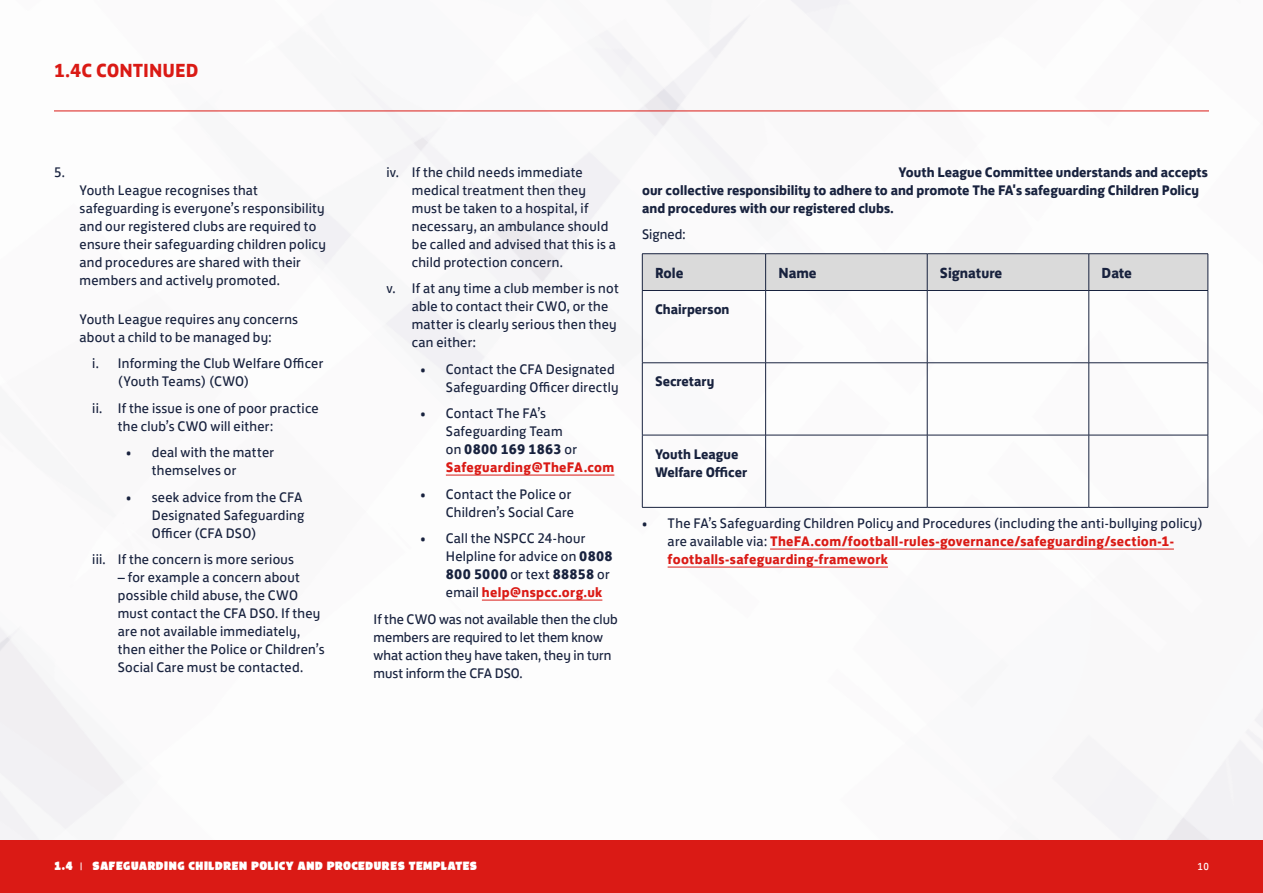
<style>
.page{position:relative;width:1263px;height:893px;background:#fff}
.page>*{position:absolute;margin:0;border:0;box-sizing:border-box;transform-origin:0 0}
.t1{font:700 19.5px "FS Jack";color:#da1a15}
.t2{font:700 15px "FS Jack";color:#18223e}
.t3{font:14.25px/18px "FS Jack";letter-spacing:.015em;color:#18223e}
.t4{font:700 14.25px/18px "FS Jack";color:#18223e}
.t5{font:10.5px "FA Brush";letter-spacing:.03em;color:#fff}
.t6{font:10.5px "FS Jack";color:#fff}
.s1{font-weight:700}
.s2{font-weight:700;color:#da1a15}
.s3{font-family:"FS Jack"}
</style>
<div class="page">
<img style="left:0;top:0;width:1263px;height:840px">
<hr style="left:446px;top:475px;width:168px;height:1px;background:#da1a15">
<hr style="left:482px;top:600px;width:120px;height:1px;background:#da1a15">
<hr style="left:54px;top:111px;width:1155px;height:1px;background:#da1a15">
<hr style="left:770px;top:549px;width:404px;height:1px;background:#da1a15">
<hr style="left:668px;top:567px;width:220px;height:1px;background:#da1a15">
<div style="left:643px;top:254px;width:564px;height:36px;background:#dadada"></div>
<hr style="left:765px;top:254px;width:1px;height:36px;background:#18223e">
<hr style="left:927px;top:254px;width:1px;height:36px;background:#18223e">
<hr style="left:1088px;top:254px;width:1px;height:36px;background:#18223e">
<hr style="left:765px;top:291px;width:1px;height:72px;background:#18223e">
<hr style="left:927px;top:291px;width:1px;height:72px;background:#18223e">
<hr style="left:1088px;top:291px;width:1px;height:72px;background:#18223e">
<hr style="left:642px;top:363px;width:124px;height:1px;background:#18223e">
<hr style="left:766px;top:363px;width:161px;height:1px;background:#18223e">
<hr style="left:765px;top:363px;width:1px;height:72px;background:#18223e">
<hr style="left:927px;top:363px;width:162px;height:1px;background:#18223e">
<hr style="left:927px;top:363px;width:1px;height:72px;background:#18223e">
<hr style="left:1089px;top:363px;width:119px;height:1px;background:#18223e">
<hr style="left:1088px;top:363px;width:1px;height:72px;background:#18223e">
<hr style="left:642px;top:435px;width:124px;height:1px;background:#18223e">
<hr style="left:766px;top:435px;width:161px;height:1px;background:#18223e">
<hr style="left:765px;top:435px;width:1px;height:72px;background:#18223e">
<hr style="left:927px;top:435px;width:162px;height:1px;background:#18223e">
<hr style="left:927px;top:435px;width:1px;height:72px;background:#18223e">
<hr style="left:1089px;top:435px;width:119px;height:1px;background:#18223e">
<hr style="left:1088px;top:435px;width:1px;height:72px;background:#18223e">
<hr style="left:642px;top:507px;width:124px;height:1px;background:#18223e">
<hr style="left:766px;top:507px;width:161px;height:1px;background:#18223e">
<hr style="left:927px;top:507px;width:162px;height:1px;background:#18223e">
<hr style="left:1089px;top:507px;width:119px;height:1px;background:#18223e">
<hr style="left:642px;top:291px;width:1px;height:72px;background:#18223e">
<hr style="left:1207px;top:291px;width:1px;height:72px;background:#18223e">
<hr style="left:642px;top:363px;width:1px;height:72px;background:#18223e">
<hr style="left:1207px;top:363px;width:1px;height:72px;background:#18223e">
<hr style="left:642px;top:435px;width:1px;height:72px;background:#18223e">
<hr style="left:1207px;top:435px;width:1px;height:72px;background:#18223e">
<hr style="left:642px;top:253px;width:124px;height:1px;background:#18223e">
<hr style="left:642px;top:254px;width:1px;height:36px;background:#18223e">
<hr style="left:766px;top:253px;width:161px;height:1px;background:#18223e">
<hr style="left:927px;top:253px;width:162px;height:1px;background:#18223e">
<hr style="left:1089px;top:253px;width:119px;height:1px;background:#18223e">
<hr style="left:1207px;top:254px;width:1px;height:36px;background:#18223e">
<hr style="left:642px;top:290px;width:124px;height:1px;background:#18223e">
<hr style="left:766px;top:290px;width:161px;height:1px;background:#18223e">
<hr style="left:927px;top:290px;width:162px;height:1px;background:#18223e">
<hr style="left:1089px;top:290px;width:119px;height:1px;background:#18223e">
<div style="left:0;top:840px;width:1263px;height:53px;background:#da1a15"></div>
<h1 class="t1" style="left:54px;top:53px;width:146px">1.4C CONTINUED</h1>
<p class="t3" style="left:54px;top:161px;width:12px">5.</p>
<p class="t3" style="left:80px;top:179px;width:248px">Youth League recognises that safeguarding is everyone’s responsibility and our registered clubs are required to ensure their safeguarding children policy and procedures are shared with their members and actively promoted.</p>
<p class="t3" style="left:80px;top:309px;width:220px">Youth League requires any concerns about a child to be managed by:</p>
<p class="t3" style="left:118px;top:353px;width:207px;text-indent:-26px">i. Informing the Club Welfare Officer (Youth Teams) (CWO)</p>
<p class="t3" style="left:118px;top:398px;width:202px;text-indent:-26px">ii. If the issue is one of poor practice the club’s CWO will either:</p>
<p class="t3" style="left:152px;top:442px;width:124px;text-indent:-26px">• deal with the matter themselves or</p>
<p class="t3" style="left:152px;top:487px;width:154px;text-indent:-26px">• seek advice from the CFA<br>Designated Safeguarding<br>Officer (CFA DSO)</p>
<p class="t3" style="left:92px;top:549px;width:203px">iii. If the concern is more serious</p>
<p class="t3" style="left:118px;top:567px;width:208px">– for example a concern about possible child abuse, the CWO must contact the CFA DSO. If they are not available immediately, then either the Police or Children’s<br>Social Care must be contacted.</p>
<p class="t3" style="left:412px;top:161px;width:206px;text-indent:-26px">iv. If the child needs immediate medical treatment then they must be taken to a hospital, if necessary, an ambulance should be called and advised that this is a child protection concern.</p>
<p class="t3" style="left:412px;top:278px;width:208px;text-indent:-26px">v. If at any time a club member is not able to contact their CWO, or the matter is clearly serious then they can either:</p>
<p class="t3" style="left:420px;top:358px;width:200px;text-align:right">• Contact the CFA Designated<br>Safeguarding Officer directly</p>
<p class="t3" style="left:446px;top:403px;width:170px;text-indent:-25px">• Contact The FA’s<br>Safeguarding Team<br>on <span class="s1">0800 169 1863</span> or<br><span class="s2">Safeguarding@TheFA.com</span></p>
<p class="t3" style="left:420px;top:483px;width:155px;text-align:right">• Contact the Police or<br>Children’s Social Care</p>
<p class="t3" style="left:446px;top:528px;width:168px;text-indent:-26px">• Call the NSPCC 24-hour<br>Helpline for advice on <span class="s1">0808<br>800 5000</span> or text <span class="s1">88858</span> or email <span class="s2">help@nspcc.org.uk</span></p>
<p class="t3" style="left:374px;top:608px;width:246px">If the CWO was not available then the club members are required to let them know what action they have taken, they in turn must inform the CFA DSO.</p>
<p class="t4" style="left:642px;top:162px;width:567px;text-indent:256px">Youth League Committee understands and accepts our collective responsibility to adhere to and promote The FA's safeguarding Children Policy and procedures with our registered clubs.</p>
<p class="t3" style="left:642px;top:224px;width:45px">Signed:</p>
<p class="t2" style="left:655px;top:260px;width:30px">Role</p>
<p class="t2" style="left:778px;top:260px;width:40px">Name</p>
<p class="t2" style="left:940px;top:260px;width:64px">Signature</p>
<p class="t2" style="left:1101px;top:260px;width:32px">Date</p>
<p class="t4" style="left:655px;top:299px;width:76px">Chairperson</p>
<p class="t4" style="left:655px;top:371px;width:61px">Secretary</p>
<p class="t4" style="left:655px;top:444px;width:94px">Youth League<br>Welfare Officer</p>
<p class="t3" style="left:668px;top:513px;width:537px;text-indent:-26px">• The FA’s Safeguarding Children Policy and Procedures (including the anti-bullying policy) are available via: <span class="s2">TheFA.com/football-rules-governance/safeguarding/section-1- footballs-safeguarding-framework</span></p>
<p class="t5" style="left:54px;top:862px;width:425px">1.4 <span class="s3">|</span> SAFEGUARDING CHILDREN POLICY AND PROCEDURES TEMPLATES</p>
<p class="t6" style="left:1197px;top:858px;width:13px">10</p>
</div>
